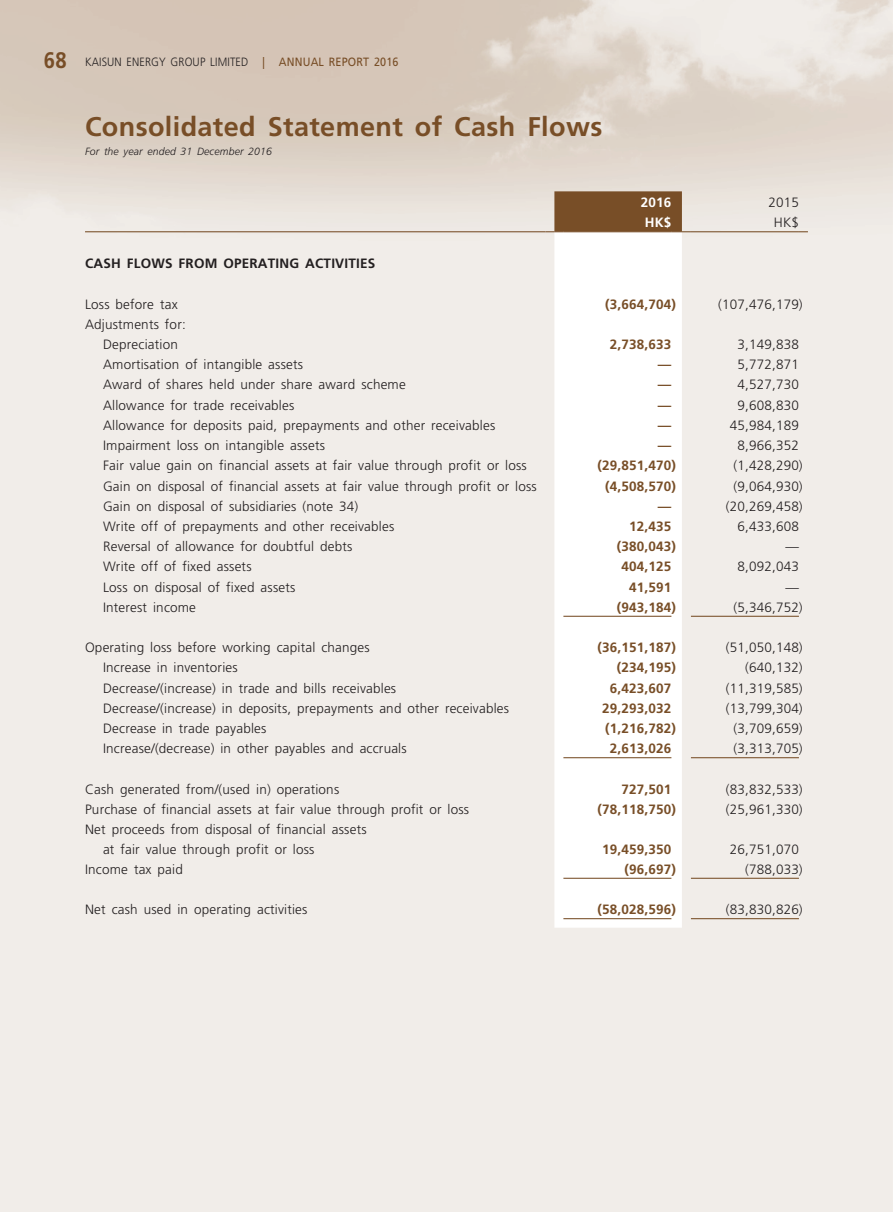
<style>
.page{position:relative;width:893px;height:1212px;background:#fff}
.page>*{position:absolute;margin:0;border:0;box-sizing:border-box;transform-origin:0 0}
.t1{font:700 27px "Frutiger LT Std";letter-spacing:.015em;color:#784e27}
._15_Table_Stub{font:300 13.5px/19.5px "Frutiger LT Std";letter-spacing:.015em;color:#231f20}
._01_Body_Text{font:300 13.5px "Frutiger LT Std";letter-spacing:.015em;color:#231f20}
._01_Body_Text-2{font:700 13.5px "Frutiger LT Std";letter-spacing:.015em;color:#784e27}
._15_Table_Stub-2{font:700 13.5px "Frutiger LT Std";letter-spacing:.015em;color:#231f20}
._01_Body_Text-3{font:700 13.5px "Frutiger LT Std";letter-spacing:.015em;color:#fff}
.t2{font:300 12px "Frutiger LT Std";letter-spacing:.015em;color:#231f20;scale:.9 1}
.t3{font:italic 300 10.5px "Frutiger LT Std";letter-spacing:.015em;color:#231f20}
.s1{font-weight:700;font-size:22.5px;color:#784e27}
.s2{font-weight:400;color:#784e27}
</style>
<div class="page">
<div style="left:0;top:363px;width:893px;height:849px;background:#f1ede9"></div>
<svg style="left:554px;top:232px;width:128px;height:696px"></svg>
<hr style="left:563px;top:616px;width:108px;height:1px;background:#784e27">
<hr style="left:691px;top:616px;width:108px;height:1px;background:#784e27">
<hr style="left:563px;top:757px;width:108px;height:1px;background:#784e27">
<hr style="left:691px;top:757px;width:108px;height:1px;background:#784e27">
<hr style="left:563px;top:878px;width:108px;height:1px;background:#784e27">
<hr style="left:691px;top:878px;width:108px;height:1px;background:#784e27">
<hr style="left:563px;top:918px;width:108px;height:1px;background:#784e27">
<hr style="left:691px;top:918px;width:108px;height:1px;background:#784e27">
<hr style="left:85px;top:231px;width:460px;height:1px;background:#784e27">
<svg style="left:545px;top:191px;width:146px;height:41px;background:#87623f"></svg>
<hr style="left:691px;top:231px;width:108px;height:1px;background:#784e27">
<p class="t2" style="left:44px;top:56px;width:396px"><span class="s1">68</span> KAISUN ENERGY GROUP LIMITED <span class="s2">| ANNUAL REPORT 2016</span></p>
<h1 class="t1" style="left:85px;top:111px;width:519px">Consolidated Statement of Cash Flows</h1>
<p class="t3" style="left:85px;top:146px;width:189px">For the year ended 31 December 2016</p>
<p class="_01_Body_Text-3" style="left:641px;top:194px;width:32px">2016</p>
<p class="_01_Body_Text" style="left:768px;top:195px;width:32px">2015</p>
<p class="_01_Body_Text-3" style="left:645px;top:215px;width:28px">HK$</p>
<p class="_01_Body_Text" style="left:774px;top:215px;width:27px">HK$</p>
<p class="_15_Table_Stub-2" style="left:85px;top:256px;width:292px">CASH FLOWS FROM OPERATING ACTIVITIES</p>
<p class="_15_Table_Stub" style="left:85px;top:294px;width:94px">Loss before tax</p>
<p class="_01_Body_Text-2" style="left:605px;top:296px;width:72px">(3,664,704)</p>
<p class="_01_Body_Text" style="left:718px;top:296px;width:86px">(107,476,179)</p>
<p class="_15_Table_Stub" style="left:85px;top:315px;width:102px">Adjustments for:</p>
<p class="_15_Table_Stub" style="left:103px;top:335px;width:76px">Depreciation</p>
<p class="_01_Body_Text-2" style="left:610px;top:336px;width:63px">2,738,633</p>
<p class="_01_Body_Text" style="left:737px;top:337px;width:63px">3,149,838</p>
<p class="_15_Table_Stub" style="left:103px;top:355px;width:201px">Amortisation of intangible assets</p>
<p class="_01_Body_Text-2" style="left:658px;top:357px;width:15px">—</p>
<p class="_01_Body_Text" style="left:737px;top:357px;width:63px">5,772,871</p>
<p class="_15_Table_Stub" style="left:103px;top:375px;width:304px">Award of shares held under share award scheme</p>
<p class="_01_Body_Text-2" style="left:658px;top:377px;width:15px">—</p>
<p class="_01_Body_Text" style="left:737px;top:377px;width:63px">4,527,730</p>
<p class="_15_Table_Stub" style="left:103px;top:395px;width:193px">Allowance for trade receivables</p>
<p class="_01_Body_Text-2" style="left:658px;top:397px;width:15px">—</p>
<p class="_01_Body_Text" style="left:737px;top:397px;width:63px">9,608,830</p>
<p class="_15_Table_Stub" style="left:103px;top:416px;width:394px">Allowance for deposits paid, prepayments and other receivables</p>
<p class="_01_Body_Text-2" style="left:658px;top:417px;width:15px">—</p>
<p class="_01_Body_Text" style="left:730px;top:418px;width:71px">45,984,189</p>
<p class="_15_Table_Stub" style="left:103px;top:436px;width:223px">Impairment loss on intangible assets</p>
<p class="_01_Body_Text-2" style="left:658px;top:437px;width:15px">—</p>
<p class="_01_Body_Text" style="left:737px;top:438px;width:63px">8,966,352</p>
<p class="_15_Table_Stub" style="left:103px;top:456px;width:425px">Fair value gain on financial assets at fair value through profit or loss</p>
<p class="_01_Body_Text-2" style="left:597px;top:458px;width:80px">(29,851,470)</p>
<p class="_01_Body_Text" style="left:733px;top:458px;width:71px">(1,428,290)</p>
<p class="_15_Table_Stub" style="left:103px;top:476px;width:435px">Gain on disposal of financial assets at fair value through profit or loss</p>
<p class="_01_Body_Text-2" style="left:605px;top:478px;width:72px">(4,508,570)</p>
<p class="_01_Body_Text" style="left:733px;top:478px;width:71px">(9,064,930)</p>
<p class="_15_Table_Stub" style="left:103px;top:496px;width:257px">Gain on disposal of subsidiaries (note 34)</p>
<p class="_01_Body_Text-2" style="left:658px;top:498px;width:15px">—</p>
<p class="_01_Body_Text" style="left:726px;top:498px;width:78px">(20,269,458)</p>
<p class="_15_Table_Stub" style="left:103px;top:517px;width:293px">Write off of prepayments and other receivables</p>
<p class="_01_Body_Text-2" style="left:629px;top:518px;width:44px">12,435</p>
<p class="_01_Body_Text" style="left:737px;top:519px;width:63px">6,433,608</p>
<p class="_15_Table_Stub" style="left:103px;top:537px;width:251px">Reversal of allowance for doubtful debts</p>
<p class="_01_Body_Text-2" style="left:617px;top:538px;width:61px">(380,043)</p>
<p class="_01_Body_Text" style="left:785px;top:539px;width:15px">—</p>
<p class="_15_Table_Stub" style="left:103px;top:557px;width:150px">Write off of fixed assets</p>
<p class="_01_Body_Text-2" style="left:621px;top:559px;width:51px">404,125</p>
<p class="_01_Body_Text" style="left:737px;top:559px;width:63px">8,092,043</p>
<p class="_15_Table_Stub" style="left:103px;top:577px;width:194px">Loss on disposal of fixed assets</p>
<p class="_01_Body_Text-2" style="left:629px;top:579px;width:44px">41,591</p>
<p class="_01_Body_Text" style="left:785px;top:579px;width:15px">—</p>
<p class="_15_Table_Stub" style="left:103px;top:597px;width:95px">Interest income</p>
<p class="_01_Body_Text-2" style="left:617px;top:599px;width:61px">(943,184)</p>
<p class="_01_Body_Text" style="left:733px;top:599px;width:71px">(5,346,752)</p>
<p class="_15_Table_Stub" style="left:85px;top:638px;width:286px">Operating loss before working capital changes</p>
<p class="_01_Body_Text-2" style="left:597px;top:639px;width:80px">(36,151,187)</p>
<p class="_01_Body_Text" style="left:726px;top:640px;width:78px">(51,050,148)</p>
<p class="_15_Table_Stub" style="left:103px;top:658px;width:136px">Increase in inventories</p>
<p class="_01_Body_Text-2" style="left:617px;top:660px;width:61px">(234,195)</p>
<p class="_01_Body_Text" style="left:745px;top:660px;width:59px">(640,132)</p>
<p class="_15_Table_Stub" style="left:103px;top:678px;width:295px">Decrease/(increase) in trade and bills receivables</p>
<p class="_01_Body_Text-2" style="left:610px;top:680px;width:63px">6,423,607</p>
<p class="_01_Body_Text" style="left:726px;top:680px;width:78px">(11,319,585)</p>
<p class="_15_Table_Stub" style="left:103px;top:698px;width:408px">Decrease/(increase) in deposits, prepayments and other receivables</p>
<p class="_01_Body_Text-2" style="left:602px;top:700px;width:71px">29,293,032</p>
<p class="_01_Body_Text" style="left:726px;top:700px;width:78px">(13,799,304)</p>
<p class="_15_Table_Stub" style="left:103px;top:719px;width:165px">Decrease in trade payables</p>
<p class="_01_Body_Text-2" style="left:605px;top:720px;width:72px">(1,216,782)</p>
<p class="_01_Body_Text" style="left:733px;top:721px;width:71px">(3,709,659)</p>
<p class="_15_Table_Stub" style="left:103px;top:739px;width:305px">Increase/(decrease) in other payables and accruals</p>
<p class="_01_Body_Text-2" style="left:610px;top:740px;width:63px">2,613,026</p>
<p class="_01_Body_Text" style="left:733px;top:741px;width:71px">(3,313,705)</p>
<p class="_15_Table_Stub" style="left:85px;top:779px;width:256px">Cash generated from/(used in) operations</p>
<p class="_01_Body_Text-2" style="left:621px;top:781px;width:51px">727,501</p>
<p class="_01_Body_Text" style="left:726px;top:781px;width:78px">(83,832,533)</p>
<p class="_15_Table_Stub" style="left:85px;top:800px;width:386px">Purchase of financial assets at fair value through profit or loss</p>
<p class="_01_Body_Text-2" style="left:597px;top:801px;width:80px">(78,118,750)</p>
<p class="_01_Body_Text" style="left:726px;top:801px;width:78px">(25,961,330)</p>
<p class="_15_Table_Stub" style="left:103px;top:820px;width:265px;text-indent:-18px">Net proceeds from disposal of financial assets at fair value through profit or loss</p>
<p class="_01_Body_Text-2" style="left:602px;top:841px;width:71px">19,459,350</p>
<p class="_01_Body_Text" style="left:730px;top:841px;width:71px">26,751,070</p>
<p class="_15_Table_Stub" style="left:85px;top:859px;width:99px">Income tax paid</p>
<p class="_01_Body_Text-2" style="left:624px;top:861px;width:53px">(96,697)</p>
<p class="_01_Body_Text" style="left:745px;top:861px;width:59px">(788,033)</p>
<p class="_15_Table_Stub" style="left:85px;top:900px;width:224px">Net cash used in operating activities</p>
<p class="_01_Body_Text-2" style="left:597px;top:901px;width:80px">(58,028,596)</p>
<p class="_01_Body_Text" style="left:726px;top:902px;width:78px">(83,830,826)</p>
</div>
